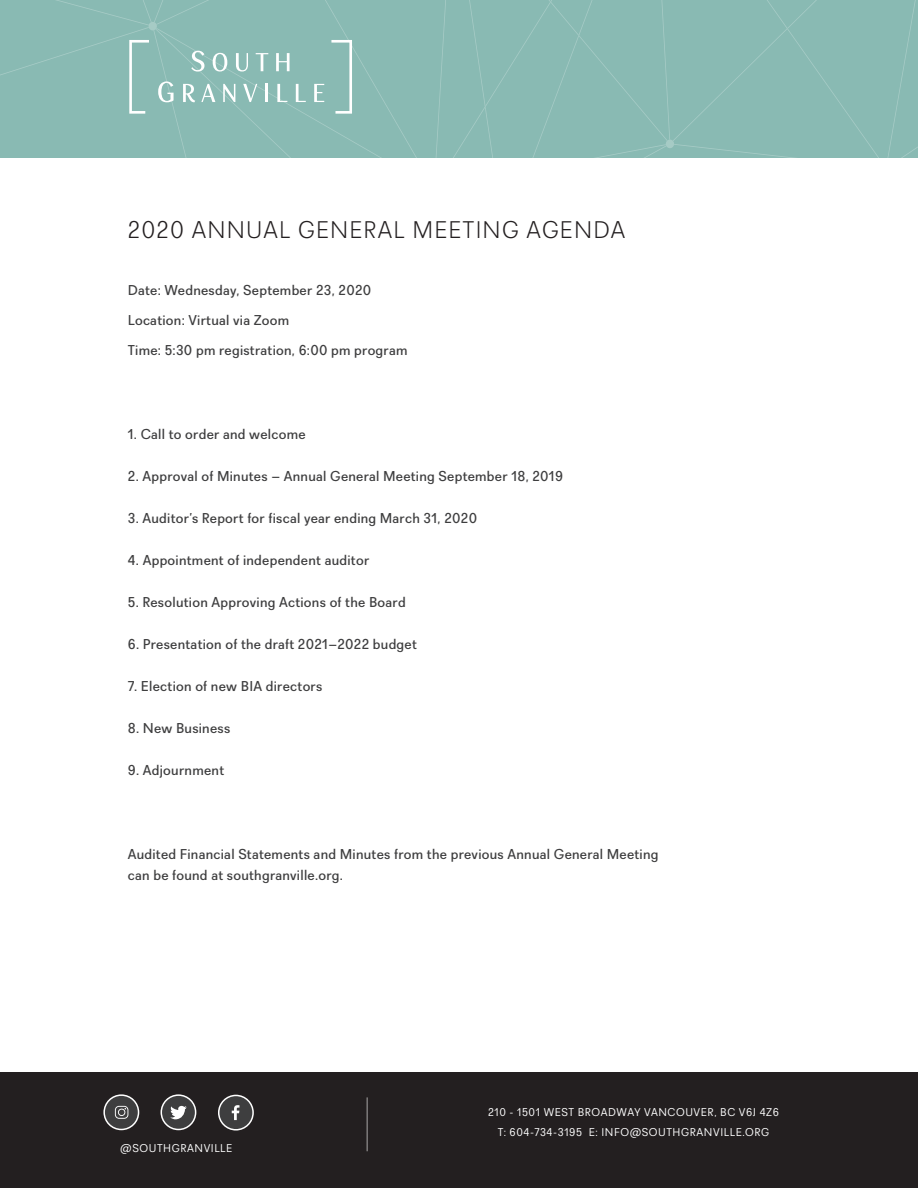
<style>
.page{position:relative;width:918px;height:1188px;background:#fff}
.page>*{position:absolute;margin:0;border:0;box-sizing:border-box;transform-origin:0 0}
.t1{font:300 24px "Recta";letter-spacing:.05em;color:#231f20}
.t2{font:500 14.25px/30px "Recta";letter-spacing:.02em;color:#3e3e3f}
.t3{font:11.25px/19.2px "Recta";letter-spacing:.05em;color:#fff;text-align:center}
</style>
<div class="page">
<div style="left:0;top:1072px;width:918px;height:116px;background:#231f20"></div>
<div style="left:103px;top:1094px;width:36px;height:36px;background:#3e3e3f;border:2px solid #fff;border-radius:50%"></div>
<svg style="left:115px;top:1106px;width:14px;height:13px"></svg>
<div style="left:161px;top:1095px;width:35px;height:35px;background:#3e3e3f;border-radius:50%"></div>
<div style="left:161px;top:1094px;width:35px;height:36px;border:2px solid #fff;border-radius:50%"></div>
<svg style="left:170px;top:1106px;width:17px;height:13px"></svg>
<div style="left:218px;top:1095px;width:36px;height:36px;background:#3e3e3f;border:2px solid #fff;border-radius:50%"></div>
<svg style="left:232px;top:1105px;width:7px;height:15px"></svg>
<hr style="left:366px;top:1097px;width:2px;height:54px;background:#fff">
<div style="left:0;top:0;width:918px;height:158px;background:#89bab3"></div>
<h1 class="t1" style="left:128px;top:215px;width:499px">2020 ANNUAL GENERAL MEETING AGENDA</h1>
<p class="t2" style="left:128px;top:275px;width:281px">Date: Wednesday, September 23, 2020<br>Location: Virtual via Zoom<br>Time: 5:30 pm registration, 6:00 pm program</p>
<p class="t2" style="left:128px;top:419px;width:179px">1. Call to order and welcome</p>
<p class="t2" style="left:128px;top:461px;width:437px">2. Approval of Minutes – Annual General Meeting September 18, 2019</p>
<p class="t2" style="left:128px;top:503px;width:351px">3. Auditor’s Report for fiscal year ending March 31, 2020</p>
<p class="t2" style="left:128px;top:545px;width:243px">4. Appointment of independent auditor</p>
<p class="t2" style="left:128px;top:587px;width:279px">5. Resolution Approving Actions of the Board</p>
<p class="t2" style="left:128px;top:629px;width:291px">6. Presentation of the draft 2021–2022 budget</p>
<p class="t2" style="left:128px;top:671px;width:196px">7. Election of new BIA directors</p>
<p class="t2" style="left:128px;top:713px;width:104px">8. New Business</p>
<p class="t2" style="left:128px;top:755px;width:98px">9. Adjournment</p>
<p class="t2" style="left:128px;top:843px;width:532px;line-height:21px">Audited Financial Statements and Minutes from the previous Annual General Meeting can be found at southgranville.org.</p>
<p class="t3" style="left:120px;top:1139px;width:114px">@SOUTHGRANVILLE</p>
<p class="t3" style="left:488px;top:1103px;width:292px">210 - 1501 WEST BROADWAY VANCOUVER, BC V6J 4Z6<br>T: 604-734-3195 E: INFO@SOUTHGRANVILLE.ORG</p>
</div>
